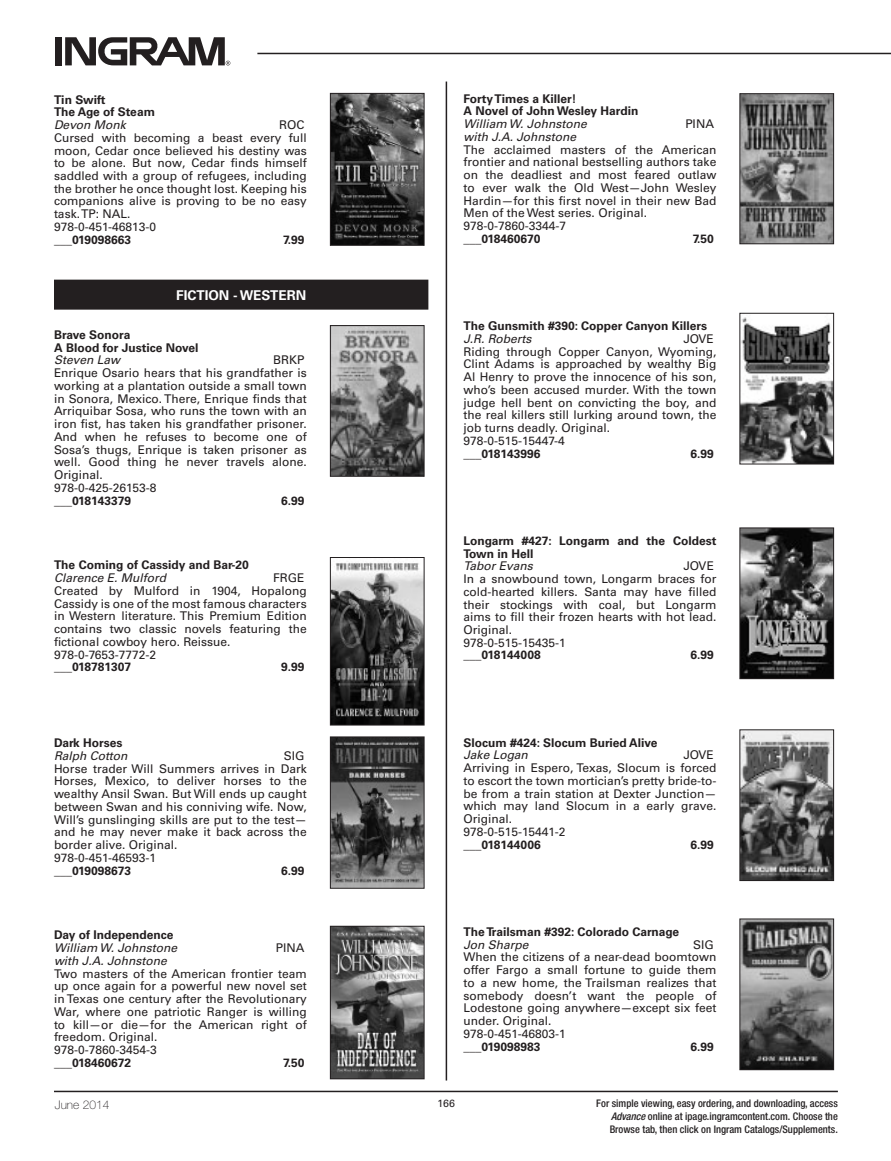
<style>
.page{position:relative;width:891px;height:1161px;background:#fff}
.page>*{position:absolute;margin:0;border:0;box-sizing:border-box;transform-origin:0 0}
.t1{font:700 13.5px "Univers";color:#fff}
.t2{font:12px/12.8px "Univers";color:#231f20}
.t3{font:700 12px/12.8px "Univers";color:#231f20}
.t4{font:italic 12px "Univers";color:#231f20}
.t5{font:100 12px "Helvetica Neue";color:#231f20}
.t6{font:500 condensed 10.5px/12.6px "Helvetica Neue";color:#231f20;text-align:justify}
.t7{font:10.5px "Univers";color:#231f20}
.s1{font-style:italic}
</style>
<div class="page">
<div style="left:55px;top:37px;width:7px;height:28px;background:#231f20"></div>
<svg style="left:65px;top:37px;width:165px;height:28px"></svg>
<hr style="left:257px;top:53px;width:634px;height:1px;background:#231f20">
<hr style="left:446px;top:82px;width:1px;height:999px;background:#231f20">
<hr style="left:54px;top:1091px;width:784px;height:1px;background:#231f20">
<div style="left:54px;top:280px;width:374px;height:30px;background:#231f20"></div>
<img style="left:332px;top:95px;width:90px;height:149px">
<div style="left:330px;top:93px;width:94px;height:153px;border:1px solid #231f20"></div>
<img style="left:332px;top:327px;width:90px;height:148px">
<div style="left:330px;top:325px;width:94px;height:152px;border:1px solid #231f20"></div>
<img style="left:332px;top:562px;width:90px;height:161px">
<div style="left:330px;top:557px;width:94px;height:168px;border:1px solid #231f20"></div>
<img style="left:332px;top:739px;width:90px;height:148px">
<div style="left:330px;top:737px;width:94px;height:152px;border:1px solid #231f20"></div>
<img style="left:332px;top:928px;width:90px;height:149px">
<div style="left:330px;top:926px;width:94px;height:153px;border:1px solid #231f20"></div>
<img style="left:742px;top:95px;width:90px;height:147px">
<div style="left:740px;top:93px;width:94px;height:151px;border:1px solid #231f20"></div>
<img style="left:742px;top:317px;width:90px;height:145px">
<div style="left:740px;top:313px;width:94px;height:151px;border:1px solid #231f20"></div>
<img style="left:742px;top:530px;width:90px;height:147px">
<div style="left:740px;top:528px;width:94px;height:151px;border:1px solid #231f20"></div>
<img style="left:742px;top:731px;width:90px;height:148px">
<div style="left:740px;top:729px;width:94px;height:152px;border:1px solid #231f20"></div>
<img style="left:742px;top:921px;width:90px;height:147px">
<div style="left:740px;top:919px;width:94px;height:151px;border:1px solid #231f20"></div>
<p class="t3" style="left:54px;top:93px;width:103px">Tin Swift<br>The Age of Steam</p>
<p class="t4" style="left:54px;top:118px;width:73px">Devon Monk</p>
<p class="t2" style="left:54px;top:118px;width:254px;text-indent:225px">ROC<br>Cursed with becoming a beast every full moon, Cedar once believed his destiny was to be alone. But now, Cedar finds himself saddled with a group of refugees, including the brother he once thought lost. Keeping his companions alive is proving to be no easy task. TP: NAL.<br>978-0-451-46813-0</p>
<p class="t3" style="left:54px;top:233px;width:79px">___019098663</p>
<p class="t3" style="left:283px;top:233px;width:23px">7.99</p>
<p class="t1" style="left:176px;top:287px;width:132px">FICTION - WESTERN</p>
<p class="t3" style="left:54px;top:328px;width:146px">Brave Sonora<br>A Blood for Justice Novel</p>
<p class="t4" style="left:54px;top:353px;width:68px">Steven Law</p>
<p class="t2" style="left:54px;top:354px;width:254px;text-indent:219px">BRKP Enrique Osario hears that his grandfather is working at a plantation outside a small town in Sonora, Mexico. There, Enrique finds that Arriquibar Sosa, who runs the town with an iron fist, has taken his grandfather prisoner.<br>And when he refuses to become one of Sosa’s thugs, Enrique is taken prisoner as well. Good thing he never travels alone.<br>Original.<br>978-0-425-26153-8</p>
<p class="t3" style="left:54px;top:494px;width:79px">___018143379</p>
<p class="t3" style="left:281px;top:494px;width:25px">6.99</p>
<p class="t3" style="left:54px;top:559px;width:196px">The Coming of Cassidy and Bar-20</p>
<p class="t4" style="left:54px;top:571px;width:114px">Clarence E. Mulford</p>
<p class="t2" style="left:54px;top:572px;width:254px;text-indent:219px">FRGE<br>Created by Mulford in 1904, Hopalong<br>Cassidy is one of the most famous characters in Western literature. This Premium Edition contains two classic novels featuring the fictional cowboy hero. Reissue.<br>978-0-7653-7772-2</p>
<p class="t3" style="left:54px;top:661px;width:79px">___018781307</p>
<p class="t3" style="left:281px;top:661px;width:25px">9.99</p>
<p class="t3" style="left:54px;top:737px;width:70px">Dark Horses</p>
<p class="t4" style="left:54px;top:749px;width:75px">Ralph Cotton</p>
<p class="t2" style="left:54px;top:749px;width:254px;text-indent:230px">SIG Horse trader Will Summers arrives in Dark Horses, Mexico, to deliver horses to the wealthy Ansil Swan. But Will ends up caught between Swan and his conniving wife. Now, Will’s gunslinging skills are put to the test— and he may never make it back across the border alive. Original.<br>978-0-451-46593-1</p>
<p class="t3" style="left:54px;top:864px;width:79px">___019098673</p>
<p class="t3" style="left:281px;top:864px;width:25px">6.99</p>
<p class="t3" style="left:54px;top:929px;width:121px">Day of Independence</p>
<p class="t4" style="left:54px;top:941px;width:125px">William W. Johnstone</p>
<p class="t2" style="left:276px;top:942px;width:30px">PINA</p>
<p class="t4" style="left:54px;top:953px;width:114px">with J.A. Johnstone</p>
<p class="t2" style="left:54px;top:967px;width:254px">Two masters of the American frontier team up once again for a powerful new novel set in Texas one century after the Revolutionary War, where one patriotic Ranger is willing to kill—or die—for the American right of freedom. Original.<br>978-0-7860-3454-3</p>
<p class="t3" style="left:54px;top:1056px;width:79px">___018460672</p>
<p class="t3" style="left:283px;top:1056px;width:23px">7.50</p>
<p class="t3" style="left:464px;top:92px;width:176px">Forty Times a Killer!<br>A Novel of John Wesley Hardin</p>
<p class="t4" style="left:464px;top:117px;width:125px">William W. Johnstone</p>
<p class="t2" style="left:685px;top:118px;width:30px">PINA</p>
<p class="t4" style="left:464px;top:130px;width:114px">with J.A. Johnstone</p>
<p class="t2" style="left:464px;top:143px;width:254px">The acclaimed masters of the American frontier and national bestselling authors take on the deadliest and most feared outlaw to ever walk the Old West—John Wesley Hardin—for this first novel in their new Bad Men of the West series. Original.<br>978-0-7860-3344-7</p>
<p class="t3" style="left:464px;top:232px;width:79px">___018460670</p>
<p class="t3" style="left:693px;top:232px;width:23px">7.50</p>
<p class="t3" style="left:464px;top:320px;width:245px">The Gunsmith #390: Copper Canyon Killers</p>
<p class="t4" style="left:464px;top:332px;width:69px">J.R. Roberts</p>
<p class="t2" style="left:464px;top:332px;width:254px;text-indent:220px">JOVE Riding through Copper Canyon, Wyoming, Clint Adams is approached by wealthy Big Al Henry to prove the innocence of his son, who’s been accused murder. With the town judge hell bent on convicting the boy, and the real killers still lurking around town, the job turns deadly. Original.<br>978-0-515-15447-4</p>
<p class="t3" style="left:464px;top:447px;width:79px">___018143996</p>
<p class="t3" style="left:691px;top:447px;width:25px">6.99</p>
<p class="t3" style="left:464px;top:534px;width:254px">Longarm #427: Longarm and the Coldest<br>Town in Hell</p>
<p class="t4" style="left:464px;top:559px;width:71px">Tabor Evans</p>
<p class="t2" style="left:464px;top:560px;width:254px;text-indent:220px">JOVE<br>In a snowbound town, Longarm braces for cold-hearted killers. Santa may have filled their stockings with coal, but Longarm aims to fill their frozen hearts with hot lead.<br>Original.<br>978-0-515-15435-1</p>
<p class="t3" style="left:464px;top:649px;width:79px">___018144008</p>
<p class="t3" style="left:691px;top:649px;width:25px">6.99</p>
<p class="t3" style="left:464px;top:736px;width:196px">Slocum #424: Slocum Buried Alive</p>
<p class="t4" style="left:464px;top:748px;width:66px">Jake Logan</p>
<p class="t2" style="left:464px;top:749px;width:254px;text-indent:220px">JOVE<br>Arriving in Espero, Texas, Slocum is forced to escort the town mortician’s pretty bride-to&shy;be from a train station at Dexter Junction— which may land Slocum in a early grave.<br>Original.<br>978-0-515-15441-2</p>
<p class="t3" style="left:464px;top:838px;width:79px">___018144006</p>
<p class="t3" style="left:691px;top:838px;width:25px">6.99</p>
<p class="t3" style="left:464px;top:925px;width:217px">The Trailsman #392: Colorado Carnage</p>
<p class="t4" style="left:464px;top:937px;width:67px">Jon Sharpe</p>
<p class="t2" style="left:464px;top:938px;width:254px;text-indent:230px">SIG<br>When the citizens of a near-dead boomtown offer Fargo a small fortune to guide them to a new home, the Trailsman realizes that somebody doesn’t want the people of<br>Lodestone going anywhere—except six feet under. Original.<br>978-0-451-46803-1</p>
<p class="t3" style="left:464px;top:1040px;width:79px">___019098983</p>
<p class="t3" style="left:691px;top:1040px;width:25px">6.99</p>
<p class="t5" style="left:55px;top:1098px;width:56px">June 2014</p>
<p class="t7" style="left:438px;top:1097px;width:19px">166</p>
<p class="t6" style="left:610px;top:1097px;width:230px;text-indent:-13px">For simple viewing, easy ordering, and downloading, access <span class="s1">Advance</span> online at ipage.ingramcontent.com. Choose the Browse tab, then click on Ingram Catalogs/Supplements.</p>
</div>
